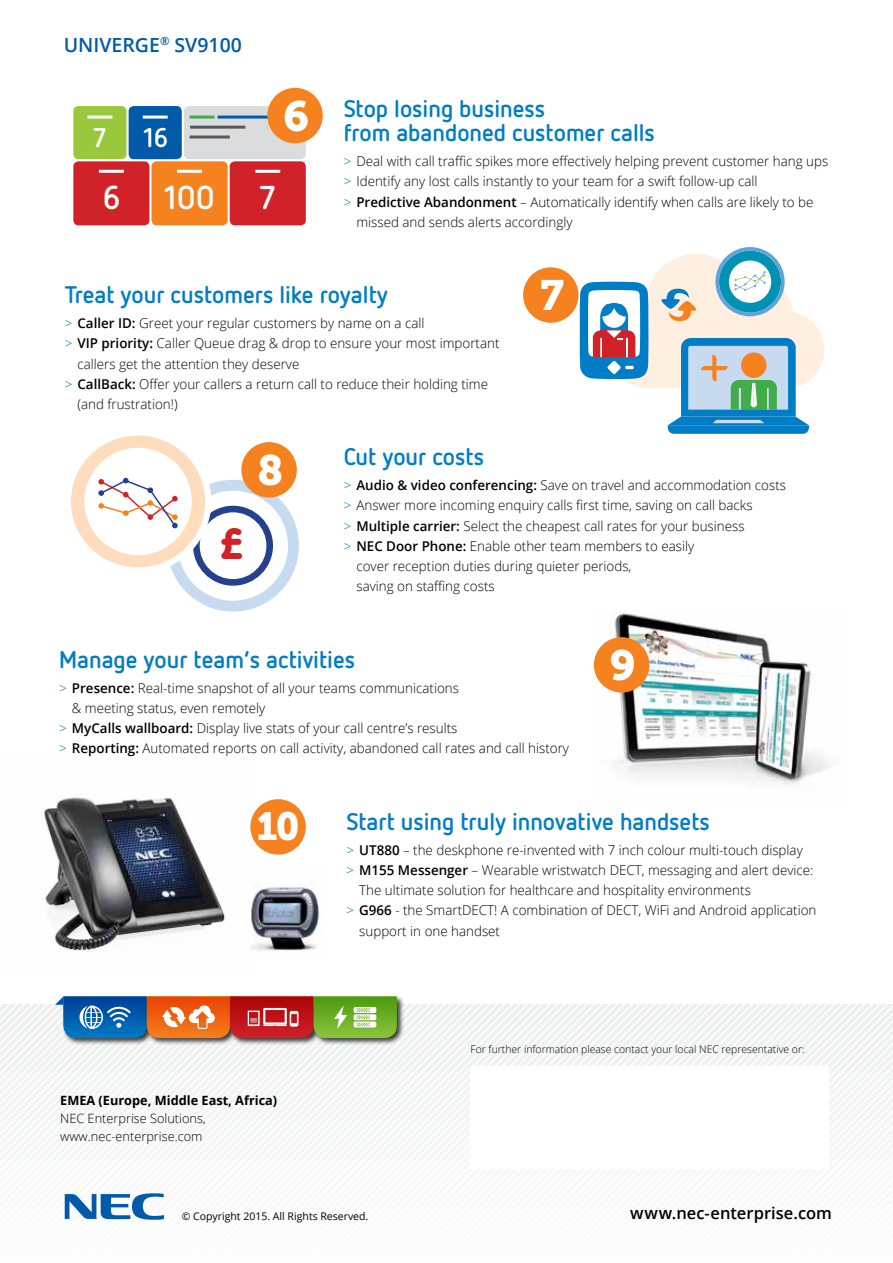
<style>
.page{position:relative;width:893px;height:1263px;background:#fff}
.page>*{position:absolute;margin:0;border:0;box-sizing:border-box;transform-origin:0 0}
.t1{font:900 43.65px "Netto OT";color:#d22229}
.t2{font:42.15px "Museo JH Slab 900";color:#fff}
.t3{font:39px "Museo JH Slab 900";color:#fff}
.t4{font:700 33px "Netto OT";color:#fff}
.t5{font:700 27px "Netto OT";color:#fff}
.t6{font:700 24px/24.8px "Netto OT";color:#007dc5}
.t7{font:600 19.5px "Open Sans";color:#005aaa}
.t8{font:600 16.5px "Open Sans";letter-spacing:.005em;color:#000}
.t9{font:300 13.5px "Open Sans";color:#000}
.t10{font:300 12.75px/18px "Open Sans";color:#000}
.t11{font:700 12.75px "Open Sans";color:#000}
.t12{font:300 10.5px "Open Sans";color:#000}
.t13{font:10.5px "Open Sans";color:#000}
.s1{color:#007dc5}
.s2{font-weight:600}
</style>
<div class="page">
<img style="left:44px;top:798px;width:181px;height:152px">
<img style="left:594px;top:611px;width:236px;height:174px">
<svg style="left:406px;top:1005px;width:8px;height:122px"></svg>
<svg style="left:421px;top:1005px;width:8px;height:122px"></svg>
<svg style="left:436px;top:1005px;width:8px;height:122px"></svg>
<svg style="left:451px;top:1005px;width:8px;height:122px"></svg>
<svg style="left:661px;top:1005px;width:8px;height:61px"></svg>
<svg style="left:676px;top:1005px;width:8px;height:61px"></svg>
<svg style="left:684px;top:1005px;width:7px;height:61px"></svg>
<svg style="left:691px;top:1005px;width:8px;height:61px"></svg>
<svg style="left:699px;top:1005px;width:7px;height:61px"></svg>
<svg style="left:706px;top:1005px;width:8px;height:61px"></svg>
<svg style="left:714px;top:1005px;width:7px;height:61px"></svg>
<svg style="left:721px;top:1005px;width:172px;height:122px"></svg>
<div style="left:312px;top:995px;width:92px;height:50px;background:#000;opacity:.75"></div>
<div style="left:471px;top:1066px;width:358px;height:102px;background:#fff"></div>
<svg style="left:68px;top:432px;width:140px;height:138px;fill:#fedcbd"></svg>
<div style="left:65px;top:429px;width:146px;height:144px;border:6px solid #fff;border-radius:50%"></div>
<div style="left:84px;top:448px;width:108px;height:107px;background:#fff;border-radius:50%"></div>
<svg style="left:98px;top:478px;width:201px;height:134px"></svg>
<svg style="left:580px;top:247px;width:244px;height:187px"></svg>
<svg style="left:0;top:996px;width:397px;height:224px"></svg>
<div style="left:73px;top:106px;width:53px;height:53px;background:#9ac83d;border-radius:5px"></div>
<div style="left:73px;top:161px;width:76px;height:64px;background:#d22229;border-radius:5px"></div>
<div style="left:152px;top:161px;width:76px;height:64px;background:#f5821f;border-radius:5px"></div>
<div style="left:230px;top:161px;width:76px;height:64px;background:#d22229;border-radius:5px"></div>
<div style="left:129px;top:106px;width:53px;height:53px;background:#005aaa;border-radius:5px"></div>
<div style="left:184px;top:106px;width:122px;height:53px;background:#dadbdc;border-radius:5px"></div>
<hr style="left:87px;top:116px;width:25px;height:3px;background:#fff">
<hr style="left:143px;top:116px;width:25px;height:3px;background:#fff">
<hr style="left:99px;top:170px;width:25px;height:3px;background:#fff">
<hr style="left:177px;top:170px;width:25px;height:3px;background:#fff">
<hr style="left:255px;top:170px;width:25px;height:3px;background:#fff">
<hr style="left:190px;top:116px;width:25px;height:3px;background:#40ad49">
<hr style="left:218px;top:116px;width:55px;height:3px;background:#005aaa">
<hr style="left:190px;top:126px;width:55px;height:3px;background:#58585b">
<hr style="left:190px;top:135px;width:40px;height:3px;background:#58585b">
<div style="left:267px;top:88px;width:56px;height:55px;background:#f5821f;border-radius:50%"></div>
<div style="left:523px;top:267px;width:56px;height:56px;background:#f5821f;border-radius:50%"></div>
<div style="left:241px;top:442px;width:56px;height:56px;background:#f5821f;border-radius:50%"></div>
<div style="left:594px;top:637px;width:55px;height:56px;background:#f5821f;border-radius:50%"></div>
<div style="left:250px;top:799px;width:56px;height:56px;background:#f5821f;border-radius:50%"></div>
<img style="left:246px;top:884px;width:75px;height:67px">
<h3 class="t7" style="left:64px;top:31px;width:180px">UNIVERGE<sup>®</sup> SV9100</h3>
<h3 class="t5" style="left:94px;top:120px;width:14px">7</h3>
<h3 class="t5" style="left:144px;top:120px;width:26px">16</h3>
<h2 class="t2" style="left:283px;top:91px;width:27px">6</h2>
<h3 class="t4" style="left:103px;top:177px;width:19px">6</h3>
<h3 class="t4" style="left:164px;top:177px;width:52px">100</h3>
<h3 class="t4" style="left:260px;top:177px;width:17px">7</h3>
<h3 class="t6" style="left:344px;top:95px;width:313px">Stop losing business<br>from abandoned customer calls</h3>
<p class="t9" style="left:344px;top:152px;width:486px"><span class="s1">&gt;</span> Deal with call traffic spikes more effectively helping prevent customer hang ups</p>
<p class="t9" style="left:344px;top:172px;width:415px"><span class="s1">&gt;</span> Identify any lost calls instantly to your team for a swift follow-up call</p>
<p class="t9" style="left:344px;top:192px;width:471px"><span class="s1">&gt;</span> <span class="s2">Predictive Abandonment</span> – Automatically identify when calls are likely to be</p>
<p class="t9" style="left:356px;top:213px;width:218px">missed and sends alerts accordingly</p>
<h2 class="t2" style="left:540px;top:271px;width:25px">7</h2>
<h3 class="t6" style="left:65px;top:282px;width:325px">Treat your customers like royalty</h3>
<p class="t9" style="left:65px;top:314px;width:361px"><span class="s1">&gt;</span> <span class="s2">Caller ID:</span> Greet your regular customers by name on a call</p>
<p class="t9" style="left:65px;top:334px;width:436px"><span class="s1">&gt;</span> <span class="s2">VIP priority:</span> Caller Queue drag &amp; drop to ensure your most important</p>
<p class="t9" style="left:77px;top:354px;width:223px">callers get the attention they deserve</p>
<p class="t9" style="left:65px;top:375px;width:425px"><span class="s1">&gt;</span> <span class="s2">CallBack:</span> Offer your callers a return call to reduce their holding time</p>
<p class="t9" style="left:77px;top:395px;width:102px">(and frustration!)</p>
<h3 class="t6" style="left:344px;top:444px;width:142px">Cut your costs</h3>
<p class="t9" style="left:344px;top:476px;width:444px"><span class="s1">&gt;</span> <span class="s2">Audio &amp; video conferencing:</span> Save on travel and accommodation costs</p>
<p class="t9" style="left:344px;top:496px;width:410px"><span class="s1">&gt;</span> Answer more incoming enquiry calls first time, saving on call backs</p>
<p class="t9" style="left:344px;top:516px;width:402px"><span class="s1">&gt;</span> <span class="s2">Multiple carrier:</span> Select the cheapest call rates for your business</p>
<p class="t9" style="left:344px;top:537px;width:352px"><span class="s1">&gt;</span> <span class="s2">NEC Door Phone:</span> Enable other team members to easily</p>
<p class="t9" style="left:356px;top:557px;width:277px">cover reception duties during quieter periods,</p>
<p class="t9" style="left:356px;top:577px;width:140px">saving on staffing costs</p>
<h2 class="t2" style="left:257px;top:446px;width:27px">8</h2>
<h1 class="t1" style="left:219px;top:515px;width:27px">£</h1>
<h3 class="t6" style="left:59px;top:646px;width:297px">Manage your team’s activities</h3>
<p class="t9" style="left:59px;top:678px;width:401px"><span class="s1">&gt;</span> <span class="s2">Presence:</span> Real-time snapshot of all your teams communications</p>
<p class="t9" style="left:72px;top:699px;width:195px">&amp; meeting status, even remotely</p>
<p class="t9" style="left:59px;top:719px;width:400px"><span class="s1">&gt;</span> <span class="s2">MyCalls wallboard:</span> Display live stats of your call centre’s results</p>
<p class="t9" style="left:59px;top:739px;width:511px"><span class="s1">&gt;</span> <span class="s2">Reporting:</span> Automated reports on call activity, abandoned call rates and call history</p>
<h2 class="t2" style="left:610px;top:641px;width:28px">9</h2>
<h3 class="t3" style="left:257px;top:804px;width:44px">10</h3>
<p class="t11" style="left:60px;top:1091px;width:219px">EMEA (Europe, Middle East, Africa)</p>
<p class="t10" style="left:60px;top:1109px;width:147px">NEC Enterprise Solutions, www.nec-enterprise.com</p>
<h3 class="t6" style="left:346px;top:808px;width:365px">Start using truly innovative handsets</h3>
<p class="t9" style="left:346px;top:840px;width:458px"><span class="s1">&gt;</span> <span class="s2">UT880</span> – the deskphone re-invented with 7 inch colour multi-touch display</p>
<p class="t9" style="left:346px;top:861px;width:468px"><span class="s1">&gt;</span> <span class="s2">M155 Messenger</span> – Wearable wristwatch DECT, messaging and alert device:</p>
<p class="t9" style="left:359px;top:881px;width:393px">The ultimate solution for healthcare and hospitality environments</p>
<p class="t9" style="left:346px;top:901px;width:471px"><span class="s1">&gt;</span> <span class="s2">G966</span> - the SmartDECT! A combination of DECT, WiFi and Android application</p>
<p class="t9" style="left:359px;top:921px;width:142px">support in one handset</p>
<p class="t12" style="left:471px;top:1042px;width:335px">For further information please contact your local NEC representative or:</p>
<p class="t13" style="left:182px;top:1209px;width:188px">© Copyright 2015. All Rights Reserved.</p>
<p class="t8" style="left:630px;top:1202px;width:203px">www.nec-enterprise.com</p>
</div>
